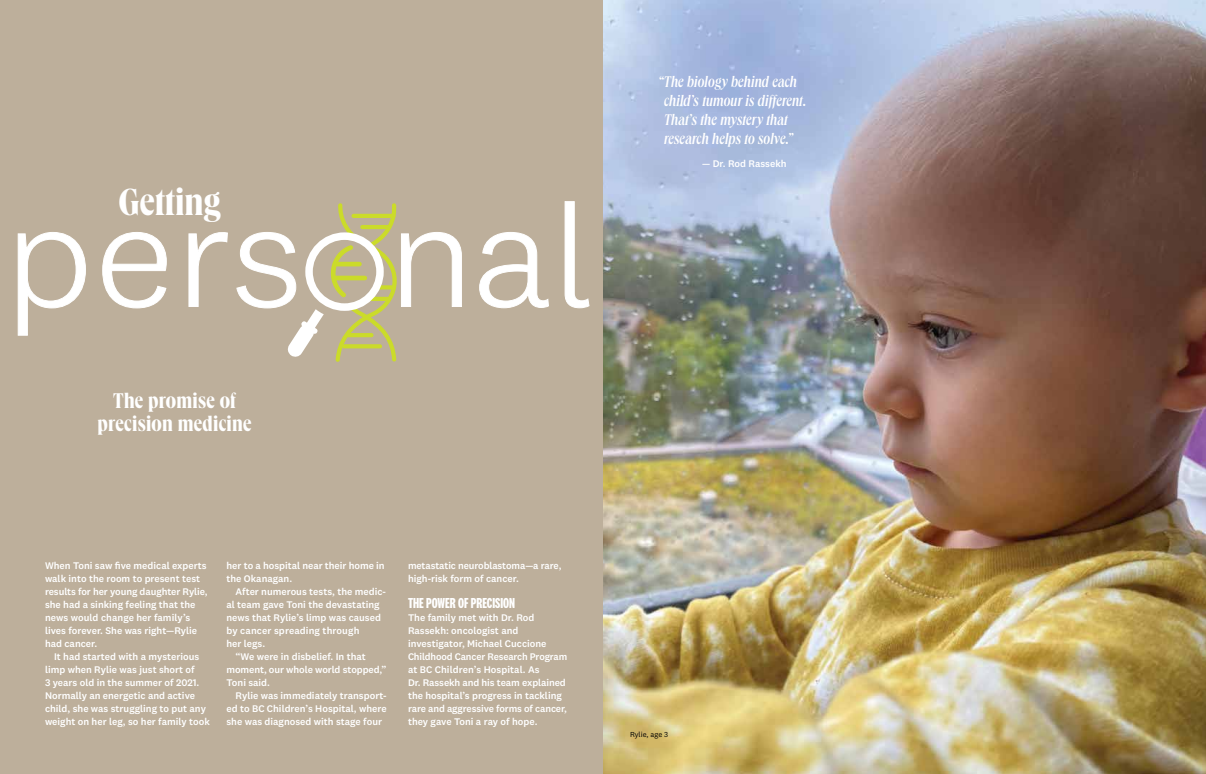
<style>
.page{position:relative;width:1206px;height:774px;background:#fff}
.page>*{position:absolute;margin:0;border:0;box-sizing:border-box;transform-origin:0 0}
.t1{font:700 39px "Queens Compressed";color:#fff}
.t2{font:700 22px/23px "Queens Compressed";letter-spacing:.01em;color:#fff;text-align:center}
.t3{font:italic 500 16px/19px "Queens Compressed";letter-spacing:.005em;color:#fff}
.t4{font:700 15px "National 2 Comp";color:#fff}
.t5{font:500 10px/13px "National 2";color:#fff}
.t6{font:7.5px "National 2";color:#000}
</style>
<div class="page">
<div style="left:0;top:0;width:603px;height:774px;background:#bdaf9b"></div>
<svg style="left:288px;top:336px;width:109px;height:26px"></svg>
<svg style="left:18px;top:201px;width:571px;height:135px"></svg>
<img style="left:603px;top:0;width:603px;height:774px">
<h1 class="t1" style="left:119px;top:177px;width:104px">Getting</h1>
<h3 class="t3" style="left:664px;top:72px;width:144px;text-indent:-6px">“The biology behind each child’s tumour is different.<br>That’s the mystery that research helps to solve.”</h3>
<p class="t5" style="left:702px;top:157px;width:86px">— Dr. Rod Rassekh</p>
<h2 class="t2" style="left:98px;top:388px;width:156px">The promise of precision medicine</h2>
<p class="t5" style="left:45px;top:559px;width:164px">When Toni saw five medical experts walk into the room to present test results for her young daughter Rylie, she had a sinking feeling that the news would change her family’s lives forever. She was right—Rylie had cancer.</p>
<p class="t5" style="left:45px;top:650px;width:166px;text-indent:9px">It had started with a mysterious limp when Rylie was just short of<br>3 years old in the summer of 2021.<br>Normally an energetic and active child, she was struggling to put any weight on her leg, so her family took</p>
<p class="t5" style="left:226px;top:559px;width:160px">her to a hospital near their home in the Okanagan.</p>
<p class="t5" style="left:236px;top:585px;width:152px">After numerous tests, the medic-</p>
<p class="t5" style="left:226px;top:598px;width:155px">al team gave Toni the devastating</p>
<p class="t5" style="left:226px;top:611px;width:156px">news that Rylie’s limp was caused</p>
<p class="t5" style="left:226px;top:624px;width:134px">by cancer spreading through</p>
<p class="t5" style="left:226px;top:637px;width:40px">her legs.</p>
<p class="t5" style="left:236px;top:650px;width:132px">“We were in disbelief. In that</p>
<p class="t5" style="left:226px;top:663px;width:162px">moment, our whole world stopped,”</p>
<p class="t5" style="left:226px;top:676px;width:45px">Toni said.</p>
<p class="t5" style="left:236px;top:689px;width:153px">Rylie was immediately transport-</p>
<p class="t5" style="left:226px;top:702px;width:162px">ed to BC Children’s Hospital, where</p>
<p class="t5" style="left:226px;top:715px;width:157px">she was diagnosed with stage four</p>
<p class="t5" style="left:408px;top:559px;width:155px">metastatic neuroblastoma—a rare, high-risk form of cancer.</p>
<h3 class="t4" style="left:408px;top:595px;width:109px">THE POWER OF PRECISION</h3>
<p class="t5" style="left:408px;top:611px;width:161px">The family met with Dr. Rod<br>Rassekh: oncologist and investigator, Michael Cuccione<br>Childhood Cancer Research Program at BC Children’s Hospital. As<br>Dr. Rassekh and his team explained the hospital’s progress in tackling rare and aggressive forms of cancer, they gave Toni a ray of hope.</p>
<p class="t6" style="left:630px;top:730px;width:40px">Rylie, age 3</p>
</div>
